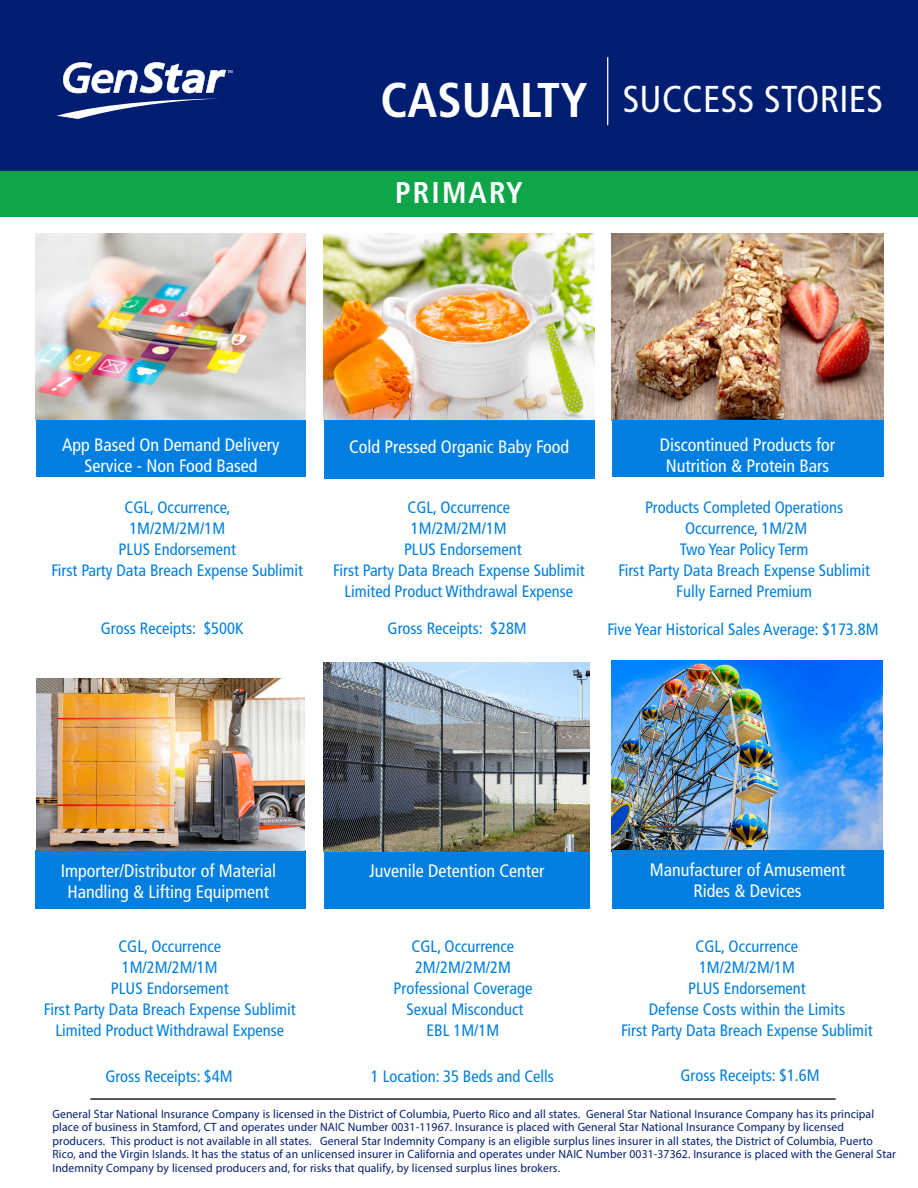
<style>
.page{position:relative;width:918px;height:1188px;background:#fff}
.page>*{position:absolute;margin:0;border:0;box-sizing:border-box;transform-origin:0 0}
.t1{font:condensed 37.35px "Frutiger LT Std";letter-spacing:.01em;color:#fff}
.t2{font:700 condensed 30px "Frutiger LT Std";letter-spacing:.07em;color:#fff}
.Success_Subhead{font:condensed 18px/21px "Frutiger LT Std";color:#fff;text-align:center}
.Success_Text{font:condensed 16.5px/21px "Frutiger LT Std";color:#007fe1;text-align:center}
.Success_Subhead-2{font:condensed 16.5px/21px "Frutiger LT Std";color:#007fe1;text-align:center}
.t3{font:12px/13.5px "Myriad Pro";letter-spacing:.01em;color:#001e71}
.s1{font-weight:700;font-size:48.75px}
</style>
<div class="page">
<div style="left:0;top:0;width:918px;height:184px;background:#001e71"></div>
<svg style="left:56px;top:99px;width:153px;height:20px"></svg>
<svg style="left:63px;top:62px;width:169px;height:31px"></svg>
<div style="left:0;top:171px;width:918px;height:46px;background:#11a54a"></div>
<hr style="left:607px;top:57px;width:1px;height:68px;background:#fff">
<img style="left:612px;top:233px;width:271px;height:187px">
<div style="left:36px;top:419px;width:270px;height:58px;background:#007fe1"></div>
<div style="left:324px;top:420px;width:271px;height:58px;background:#007fe1"></div>
<div style="left:612px;top:420px;width:271px;height:57px;background:#007fe1"></div>
<img style="left:36px;top:233px;width:270px;height:186px">
<img style="left:612px;top:661px;width:271px;height:189px">
<div style="left:35px;top:850px;width:271px;height:59px;background:#007fe1"></div>
<div style="left:324px;top:850px;width:266px;height:59px;background:#007fe1"></div>
<div style="left:612px;top:850px;width:271px;height:59px;background:#007fe1"></div>
<img style="left:36px;top:679px;width:269px;height:171px">
<img style="left:324px;top:663px;width:266px;height:189px">
<img style="left:324px;top:233px;width:271px;height:187px">
<hr style="left:90px;top:1098px;width:746px;height:2px;background:#231f20">
<h1 class="t1" style="left:381px;top:77px;width:504px"><span class="s1">CASUALTY</span> SUCCESS STORIES</h1>
<h2 class="t2" style="left:395px;top:174px;width:129px">PRIMARY</h2>
<p class="Success_Subhead" style="left:62px;top:434px;width:219px">App Based On Demand Delivery</p>
<p class="Success_Subhead" style="left:84px;top:455px;width:174px">Service - Non Food Based</p>
<p class="Success_Subhead" style="left:349px;top:436px;width:221px">Cold Pressed Organic Baby Food</p>
<p class="Success_Subhead" style="left:660px;top:434px;width:177px">Discontinued Products for<br>Nutrition &amp; Protein Bars</p>
<p class="Success_Text" style="left:51px;top:497px;width:253px">CGL, Occurrence,<br>1M/2M/2M/1M<br>PLUS Endorsement<br>First Party Data Breach Expense Sublimit</p>
<p class="Success_Text" style="left:333px;top:497px;width:253px">CGL, Occurrence<br>1M/2M/2M/1M<br>PLUS Endorsement<br>First Party Data Breach Expense Sublimit<br>Limited Product Withdrawal Expense</p>
<p class="Success_Text" style="left:618px;top:497px;width:253px">Products Completed Operations<br>Occurrence, 1M/2M<br>Two Year Policy Term<br>First Party Data Breach Expense Sublimit<br>Fully Earned Premium</p>
<p class="Success_Subhead-2" style="left:101px;top:618px;width:144px">Gross Receipts: $500K</p>
<p class="Success_Subhead-2" style="left:388px;top:618px;width:141px">Gross Receipts: $28M</p>
<p class="Success_Subhead-2" style="left:607px;top:619px;width:273px">Five Year Historical Sales Average: $173.8M</p>
<p class="Success_Subhead" style="left:61px;top:861px;width:217px">Importer/Distributor of Material<br>Handling &amp; Lifting Equipment</p>
<p class="Success_Subhead" style="left:369px;top:861px;width:177px">Juvenile Detention Center</p>
<p class="Success_Subhead" style="left:650px;top:859px;width:197px">Manufacturer of Amusement<br>Rides &amp; Devices</p>
<p class="Success_Subhead-2" style="left:44px;top:936px;width:253px">CGL, Occurrence<br>1M/2M/2M/1M<br>PLUS Endorsement<br>First Party Data Breach Expense Sublimit<br>Limited Product Withdrawal Expense</p>
<p class="Success_Text" style="left:394px;top:936px;width:140px">CGL, Occurrence<br>2M/2M/2M/2M<br>Professional Coverage<br>Sexual Misconduct<br>EBL 1M/1M</p>
<p class="Success_Text" style="left:621px;top:936px;width:253px">CGL, Occurrence<br>1M/2M/2M/1M<br>PLUS Endorsement<br>Defense Costs within the Limits<br>First Party Data Breach Expense Sublimit</p>
<p class="Success_Subhead-2" style="left:105px;top:1066px;width:129px">Gross Receipts: $4M</p>
<p class="Success_Subhead-2" style="left:371px;top:1066px;width:185px">1 Location: 35 Beds and Cells</p>
<p class="Success_Subhead-2" style="left:680px;top:1065px;width:141px">Gross Receipts: $1.6M</p>
<p class="t3" style="left:52px;top:1107px;width:845px">General Star National Insurance Company is licensed in the District of Columbia, Puerto Rico and all states. General Star National Insurance Company has its principal place of business in Stamford, CT and operates under NAIC Number 0031-11967. Insurance is placed with General Star National Insurance Company by licensed producers. This product is not available in all states. General Star Indemnity Company is an eligible surplus lines insurer in all states, the District of Columbia, Puerto Rico, and the Virgin Islands. It has the status of an unlicensed insurer in California and operates under NAIC Number 0031-37362. Insurance is placed with the General Star Indemnity Company by licensed producers and, for risks that qualify, by licensed surplus lines brokers.</p>
</div>
